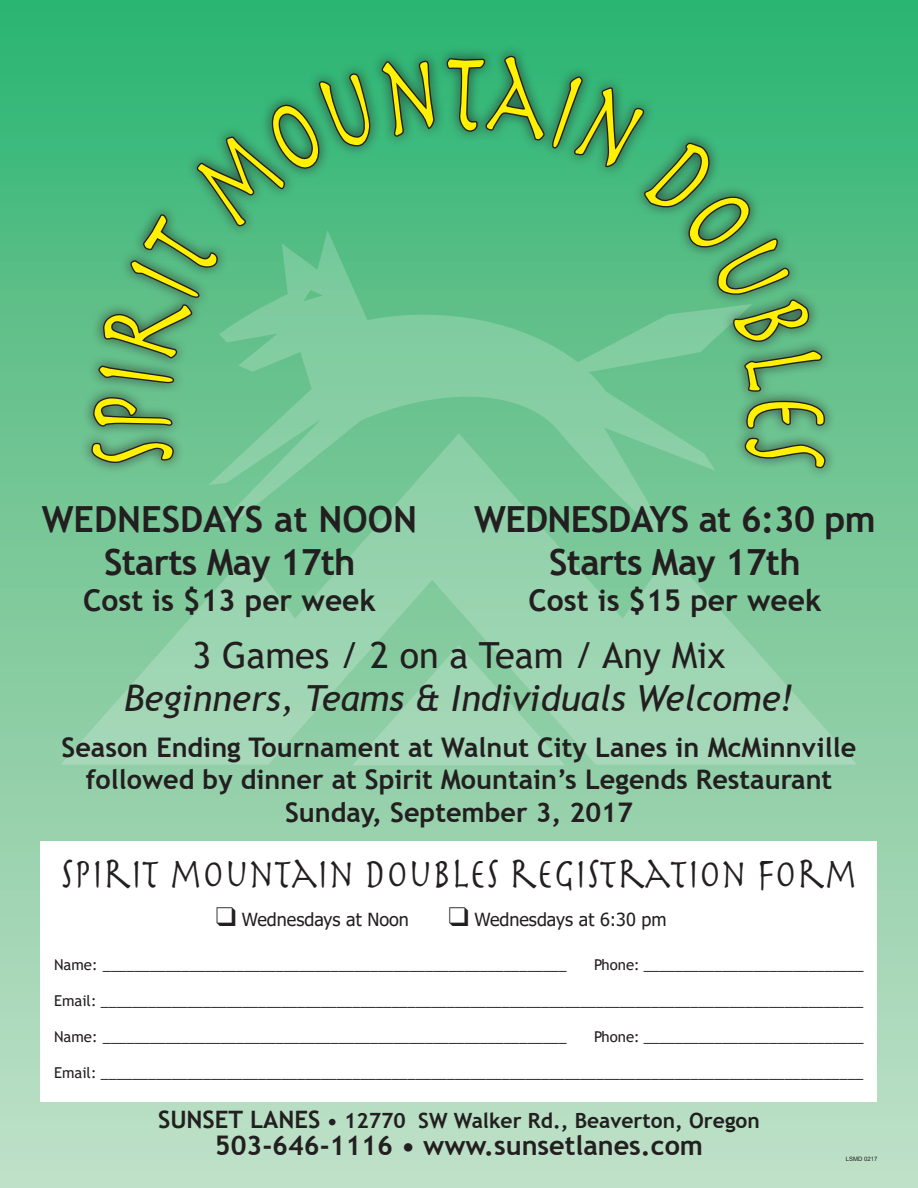
<style>
.page{position:relative;width:918px;height:1188px;background:#fff}
.page>*{position:absolute;margin:0;border:0;box-sizing:border-box;transform-origin:0 0}
.t1{font:45px "Mythology Normal";color:#231f20;scale:.8 1}
.t2{font:700 36px "Trebuchet MS";letter-spacing:-.02em;color:#231f20}
.t3{font:italic 36px "Trebuchet MS";color:#231f20}
.t4{font:36px "Trebuchet MS";color:#231f20}
.t5{font:700 36px "Trebuchet MS";color:#231f20}
.t6{font:700 30px "Trebuchet MS";color:#231f20}
.t7{font:700 27px/32.4px "Trebuchet MS";color:#231f20;text-align:center}
.t8{font:700 21px "Trebuchet MS";color:#231f20}
.t9{font:18px "Tahoma";color:#231f20}
.t10{font:15px "Trebuchet MS";color:#231f20}
.t11{font:6px "Arial";color:#231f20}
.s1{font-size:24px}
</style>
<div class="page">
<div style="left:0;top:0;width:918px;height:1188px;background:linear-gradient(to bottom,#33b471,#c5e0c8)"></div>
<div style="left:40px;top:841px;width:838px;height:261px;background:#fff"></div>
<svg style="left:61px;top:433px;width:18px;height:332px;fill:#80ca9c"></svg>
<div style="left:79px;top:43px;width:839px;height:896px;background:#231f20;opacity:.75"></div>
<svg style="left:90px;top:437px;width:85px;height:29px"></svg>
<svg style="left:92px;top:396px;width:82px;height:32px"></svg>
<svg style="left:97px;top:57px;width:340px;height:328px"></svg>
<svg style="left:445px;top:54px;width:379px;height:339px"></svg>
<svg style="left:745px;top:400px;width:82px;height:312px"></svg>
<p class="t5" style="left:42px;top:497px;width:377px">WEDNESDAYS at NOON</p>
<p class="t2" style="left:474px;top:497px;width:403px">WEDNESDAYS at 6:30 pm</p>
<p class="t2" style="left:104px;top:540px;width:253px">Starts May 17th</p>
<p class="t2" style="left:549px;top:540px;width:253px">Starts May 17th</p>
<p class="t6" style="left:83px;top:582px;width:294px">Cost is $13 per week</p>
<p class="t6" style="left:529px;top:582px;width:294px">Cost is $15 per week</p>
<p class="t4" style="left:192px;top:632px;width:535px">3 Games / 2 on a Team / Any Mix</p>
<p class="t3" style="left:124px;top:676px;width:672px">Beginners, Teams &amp; Individuals Welcome!</p>
<p class="t7" style="left:62px;top:731px;width:796px">Season Ending Tournament at Walnut City Lanes in McMinnville followed by dinner at Spirit Mountain’s Legends Restaurant<br>Sunday, September 3, 2017</p>
<p class="t1" style="left:60px;top:844px;width:998px">SPIRIT MOUNTAIN DOUBLES REGISTRATION FORM</p>
<p class="t9" style="left:216px;top:908px;width:195px">❑ Wednesdays at Noon</p>
<p class="t9" style="left:448px;top:908px;width:220px">❑ Wednesdays at 6:30 pm</p>
<p class="t10" style="left:54px;top:955px;width:514px">Name: ___________________________________________________________</p>
<p class="t10" style="left:594px;top:955px;width:271px">Phone: ____________________________</p>
<p class="t10" style="left:54px;top:991px;width:811px">Email: _________________________________________________________________________________________________</p>
<p class="t10" style="left:54px;top:1027px;width:514px">Name: ___________________________________________________________</p>
<p class="t10" style="left:594px;top:1027px;width:271px">Phone: ____________________________</p>
<p class="t10" style="left:54px;top:1063px;width:811px">Email: _________________________________________________________________________________________________</p>
<p class="t8" style="left:158px;top:1107px;width:603px"><span class="s1">SUNSET LANES</span> • 12770 SW Walker Rd., Beaverton, Oregon</p>
<p class="t7" style="left:215px;top:1129px;width:490px">503-646-1116 • www.sunsetlanes.com</p>
<p class="t11" style="left:846px;top:1154px;width:33px">LSMD 0217</p>
</div>
